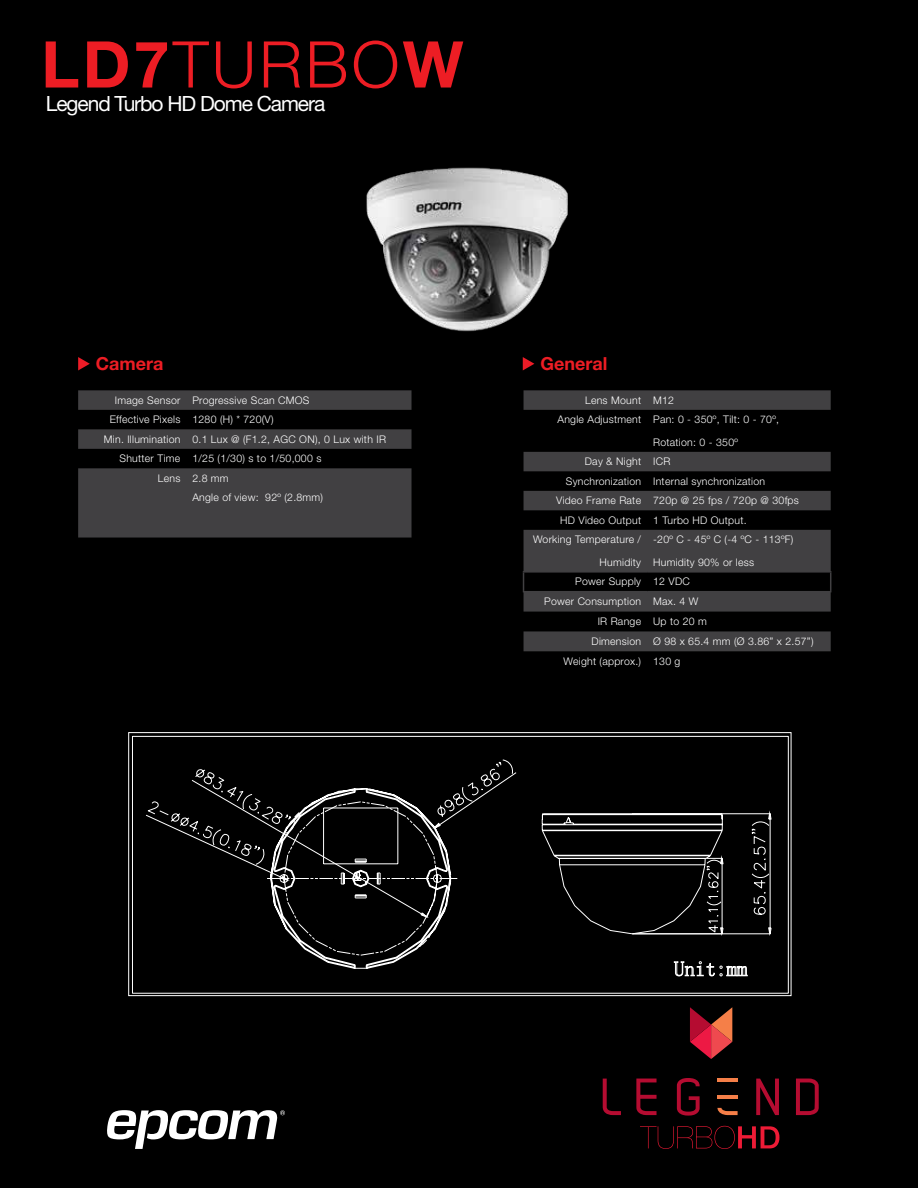
<style>
.page{position:relative;width:918px;height:1188px;background:#000}
.page>*{position:absolute;margin:0;border:0;box-sizing:border-box;transform-origin:0 0}
.t1{font:300 64.5px "Helvetica Neue LT Std";letter-spacing:.05em;color:#ed1d24}
.t2{font:21px "Helvetica Neue LT Std";letter-spacing:-.05em;color:#fff}
.t3{font:700 18px "Helvetica Neue LT Std";color:#ed1d24}
.t4{font:300 10.5px/19.5px "Helvetica Neue LT Std";letter-spacing:.025em;color:#fff}
.s1{font-weight:700}
</style>
<div class="page">
<div style="left:143px;top:138px;width:534px;height:224px;background:#000"></div>
<img style="left:366px;top:167px;width:202px;height:165px">
<svg style="left:78px;top:357px;width:12px;height:13px"></svg>
<svg style="left:523px;top:357px;width:11px;height:13px"></svg>
<hr style="left:717px;top:1079px;width:21px;height:3px;background:#f57f48">
<svg style="left:603px;top:1079px;width:18px;height:36px"></svg>
<svg style="left:677px;top:1078px;width:23px;height:38px"></svg>
<svg style="left:756px;top:1079px;width:23px;height:36px"></svg>
<svg style="left:796px;top:1079px;width:23px;height:36px"></svg>
<svg style="left:636px;top:1079px;width:21px;height:36px"></svg>
<hr style="left:717px;top:1095px;width:21px;height:4px;background:#f57f48">
<svg style="left:717px;top:1108px;width:21px;height:7px"></svg>
<svg style="left:640px;top:1126px;width:139px;height:23px;background:#2d050a"></svg>
<svg style="left:690px;top:1007px;width:42px;height:52px;background:#94262c"></svg>
<svg style="left:78px;top:390px;width:334px;height:20px;background:#3f3e40"></svg>
<svg style="left:78px;top:429px;width:334px;height:20px;background:#3f3e40"></svg>
<div style="left:78px;top:468px;width:334px;height:70px;background:#414042"></div>
<svg style="left:524px;top:390px;width:307px;height:20px;background:#3f3e40"></svg>
<div style="left:524px;top:452px;width:307px;height:19px;background:#414042"></div>
<svg style="left:524px;top:491px;width:307px;height:160px;background:#292829"></svg>
<hr style="left:523px;top:571px;width:124px;height:2px;background:#414042">
<svg style="left:523px;top:573px;width:1px;height:18px"></svg>
<hr style="left:647px;top:571px;width:184px;height:2px;background:#414042">
<svg style="left:830px;top:573px;width:1px;height:18px"></svg>
<hr style="left:523px;top:591px;width:124px;height:1px;background:#414042">
<hr style="left:647px;top:591px;width:184px;height:1px;background:#414042">
<div style="left:132px;top:736px;width:657px;height:258px;background:#000"></div>
<svg style="left:723px;top:809px;width:49px;height:129px;background:#121212"></svg>
<div style="left:517px;top:945px;width:206px;height:24px;background:#000"></div>
<svg style="left:191px;top:759px;width:326px;height:210px;background:#0a0a0a"></svg>
<svg style="left:674px;top:961px;width:74px;height:16px"></svg>
<svg style="left:266px;top:788px;width:457px;height:157px;background:#141414"></svg>
<div style="left:128px;top:732px;width:663px;height:264px;border:1px solid #fff"></div>
<svg style="left:107px;top:1110px;width:178px;height:39px"></svg>
<h1 class="t1" style="left:41px;top:25px;width:424px"><span class="s1">LD7</span>TURBO<span class="s1">W</span></h1>
<h2 class="t2" style="left:46px;top:91px;width:281px">Legend Turbo HD Dome Camera</h2>
<h3 class="t3" style="left:96px;top:353px;width:69px">Camera</h3>
<h3 class="t3" style="left:540px;top:353px;width:68px">General</h3>
<p class="t4" style="left:115px;top:390px;width:196px">Image Sensor Progressive Scan CMOS</p>
<p class="t4" style="left:110px;top:410px;width:165px">Effective Pixels 1280 (H) * 720(V)</p>
<p class="t4" style="left:104px;top:429px;width:284px">Min. Illumination 0.1 Lux @ (F1.2, AGC ON), 0 Lux with IR</p>
<p class="t4" style="left:120px;top:449px;width:203px">Shutter Time 1/25 (1/30) s to 1/50,000 s</p>
<p class="t4" style="left:158px;top:468px;width:72px">Lens 2.8 mm</p>
<p class="t4" style="left:192px;top:488px;width:132px">Angle of view: 92º (2.8mm)</p>
<p class="t4" style="left:557px;top:390px;width:223px;text-indent:28px">Lens Mount M12<br>Angle Adjustment Pan: 0 - 350º, Tilt: 0 - 70º,</p>
<p class="t4" style="left:653px;top:432px;width:86px">Rotation: 0 - 350º</p>
<p class="t4" style="left:585px;top:452px;width:87px">Day &amp; Night ICR</p>
<p class="t4" style="left:566px;top:471px;width:201px">Synchronization Internal synchronization</p>
<p class="t4" style="left:556px;top:491px;width:244px">Video Frame Rate 720p @ 25 fps / 720p @ 30fps</p>
<p class="t4" style="left:560px;top:510px;width:188px">HD Video Output 1 Turbo HD Output.</p>
<p class="t4" style="left:533px;top:530px;width:110px">Working Temperature /</p>
<p class="t4" style="left:600px;top:552px;width:43px">Humidity</p>
<p class="t4" style="left:653px;top:528px;width:142px;line-height:22.5px">-20º C - 45º C (-4 ºC - 113ºF)<br>Humidity 90% or less</p>
<p class="t4" style="left:575px;top:572px;width:116px">Power Supply 12 VDC</p>
<p class="t4" style="left:544px;top:592px;width:156px">Power Consumption Max. 4 W</p>
<p class="t4" style="left:598px;top:611px;width:111px">IR Range Up to 20 m</p>
<p class="t4" style="left:592px;top:631px;width:223px">Dimension Ø 98 x 65.4 mm (Ø 3.86” x 2.57”)</p>
<p class="t4" style="left:563px;top:651px;width:118px">Weight (approx.) 130 g</p>
</div>
